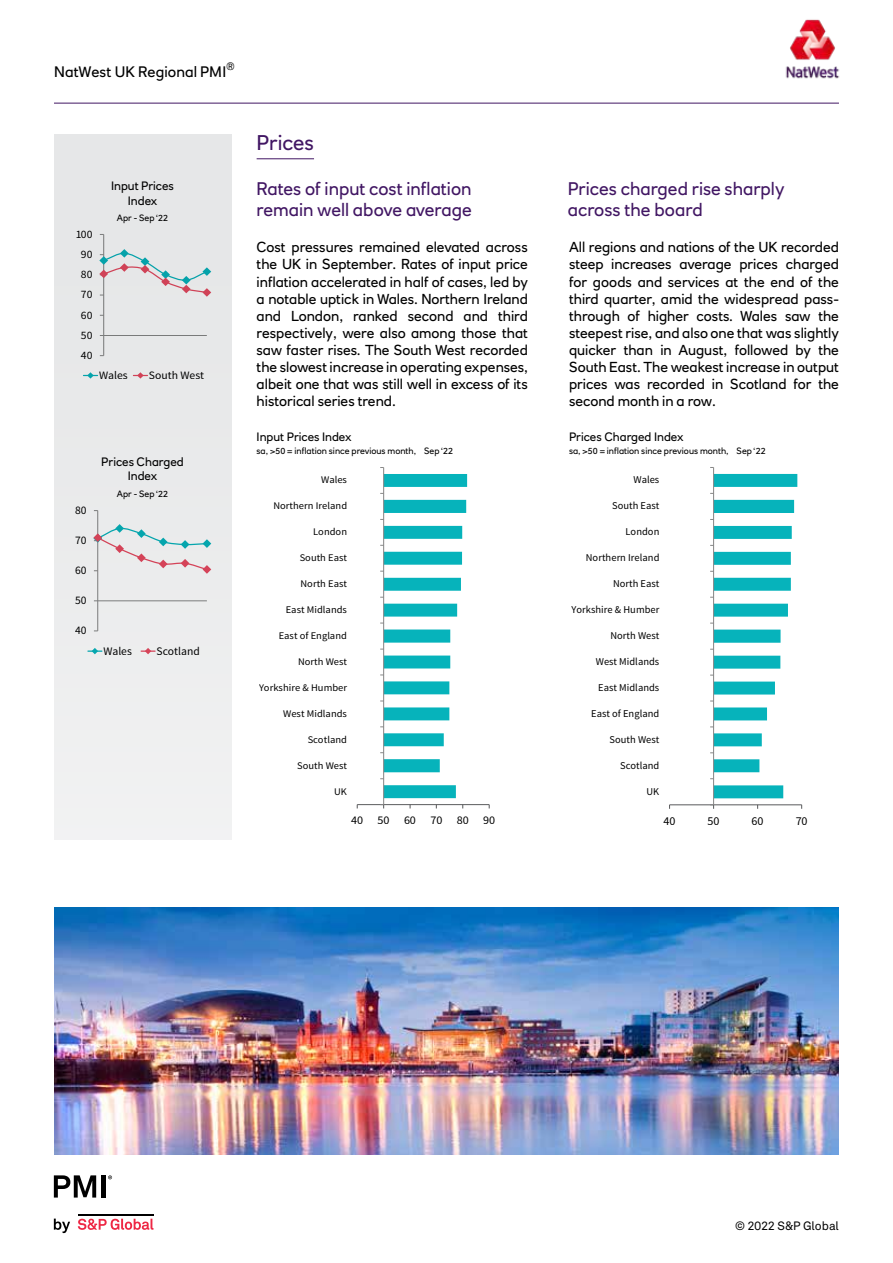
<style>
.page{position:relative;width:893px;height:1263px;background:#fff}
.page>*{position:absolute;margin:0;border:0;box-sizing:border-box;transform-origin:0 0}
.t1{font:21px "RN House Sans";color:#411663}
.t2{font:18px/21.6px "RN House Sans";color:#411663}
.t3{font:15px "RN House Sans";letter-spacing:.005em;color:#000}
.t4{font:14.25px/17.1px "RN House Sans";color:#000;text-align:justify}
.t5{font:12px/14.4px "RN House Sans";color:#000;text-align:center}
.t6{font:12px "Akkurat LL";color:#000}
.t7{font:12px "Source Sans Pro";letter-spacing:-.005em;color:#000}
.t8{font:11.7px "Source Sans Pro";letter-spacing:-.005em;color:#000;scale:1.04 1}
.t9{font:11.55px "Source Sans Pro";color:#000}
.t10{font:11.25px "Source Sans Pro";color:#000}
.t11{font:10.5px "Source Sans Pro";letter-spacing:.005em;color:#000}
.t12{font:10.5px "RN House Sans";color:#000}
.t13{font:10.2px "Source Sans Pro";letter-spacing:.005em;color:#000;scale:1.04 1}
.t14{font:9px "RN House Sans";color:#000}
</style>
<div class="page">
<hr style="left:54px;top:103px;width:785px;height:1px;background:#411663">
<img style="left:785px;top:19px;width:55px;height:60px">
<svg style="left:54px;top:1218px;width:16px;height:15px"></svg>
<svg style="left:78px;top:1218px;width:75px;height:12px"></svg>
<hr style="left:78px;top:1213px;width:75px;height:2px;background:#000">
<svg style="left:54px;top:1175px;width:42px;height:22px"></svg>
<div style="left:101px;top:1175px;width:5px;height:22px;background:#000"></div>
<svg style="left:108px;top:1175px;width:4px;height:4px"></svg>
<div style="left:54px;top:134px;width:177px;height:706px;background:#e6e7e8"></div>
<hr style="left:257px;top:159px;width:57px;height:1px;background:#411663">
<img style="left:54px;top:908px;width:785px;height:246px">
<hr style="left:669px;top:804px;width:133px;height:1px;background:#58595b">
<hr style="left:713px;top:467px;width:1px;height:338px;background:#868686">
<svg style="left:710px;top:474px;width:87px;height:324px"></svg>
<hr style="left:357px;top:804px;width:132px;height:1px;background:#58595b">
<hr style="left:383px;top:467px;width:1px;height:338px;background:#868686">
<svg style="left:380px;top:474px;width:87px;height:324px"></svg>
<hr style="left:103px;top:234px;width:1px;height:122px;background:#868686">
<hr style="left:104px;top:335px;width:103px;height:1px;background:#868686">
<svg style="left:99px;top:249px;width:112px;height:48px"></svg>
<svg style="left:84px;top:372px;width:14px;height:7px"></svg>
<svg style="left:133px;top:372px;width:14px;height:7px"></svg>
<hr style="left:97px;top:511px;width:1px;height:120px;background:#868686">
<hr style="left:98px;top:600px;width:109px;height:1px;background:#868686">
<svg style="left:93px;top:524px;width:118px;height:50px"></svg>
<svg style="left:88px;top:648px;width:14px;height:6px"></svg>
<svg style="left:141px;top:648px;width:14px;height:6px"></svg>
<p class="t12" style="left:226px;top:59px;width:10px">®</p>
<p class="t3" style="left:54px;top:63px;width:174px">NatWest UK Regional PMI</p>
<p class="t10" style="left:75px;top:227px;width:19px">100</p>
<p class="t10" style="left:81px;top:247px;width:13px">90</p>
<p class="t10" style="left:81px;top:267px;width:13px">80</p>
<p class="t10" style="left:81px;top:288px;width:13px">70</p>
<p class="t10" style="left:81px;top:308px;width:13px">60</p>
<p class="t10" style="left:81px;top:328px;width:13px">50</p>
<p class="t10" style="left:81px;top:348px;width:13px">40</p>
<p class="t5" style="left:111px;top:179px;width:64px">Input Prices<br>Index</p>
<p class="t14" style="left:117px;top:212px;width:53px">Apr - Sep ‘22</p>
<p class="t10" style="left:99px;top:368px;width:30px">Wales</p>
<p class="t10" style="left:149px;top:368px;width:57px">South West</p>
<p class="t9" style="left:75px;top:503px;width:13px">80</p>
<p class="t9" style="left:75px;top:533px;width:13px">70</p>
<p class="t9" style="left:75px;top:563px;width:13px">60</p>
<p class="t9" style="left:75px;top:593px;width:13px">50</p>
<p class="t9" style="left:75px;top:623px;width:13px">40</p>
<p class="t5" style="left:101px;top:454px;width:84px">Prices Charged<br>Index</p>
<p class="t14" style="left:117px;top:488px;width:53px">Apr - Sep ‘22</p>
<p class="t9" style="left:103px;top:643px;width:30px">Wales</p>
<p class="t9" style="left:156px;top:643px;width:45px">Scotland</p>
<h1 class="t1" style="left:257px;top:130px;width:59px">Prices</h1>
<p class="t2" style="left:257px;top:177px;width:217px">Rates of input cost inflation remain well above average</p>
<p class="t2" style="left:568px;top:177px;width:218px">Prices charged rise sharply across the board</p>
<p class="t4" style="left:257px;top:239px;width:273px">Cost pressures remained elevated across the UK in September. Rates of input price inflation accelerated in half of cases, led by a notable uptick in Wales. Northern Ireland and London, ranked second and third respectively, were also among those that saw faster rises. The South West recorded the slowest increase in operating expenses, albeit one that was still well in excess of its historical series trend.</p>
<p class="t4" style="left:569px;top:239px;width:271px">All regions and nations of the UK recorded steep increases average prices charged for goods and services at the end of the third quarter, amid the widespread pass&shy;through of higher costs. Wales saw the steepest rise, and also one that was slightly quicker than in August, followed by the South East. The weakest increase in output prices was recorded in Scotland for the second month in a row.</p>
<p class="t5" style="left:257px;top:429px;width:97px">Input Prices Index</p>
<p class="t14" style="left:257px;top:445px;width:198px">sa, &gt;50 = inflation since previous month, Sep ‘22</p>
<p class="t5" style="left:569px;top:429px;width:116px">Prices Charged Index</p>
<p class="t14" style="left:569px;top:445px;width:198px">sa, &gt;50 = inflation since previous month, Sep ‘22</p>
<p class="t13" style="left:321px;top:474px;width:26px">Wales</p>
<p class="t11" style="left:633px;top:473px;width:27px">Wales</p>
<p class="t13" style="left:273px;top:500px;width:72px">Northern Ireland</p>
<p class="t11" style="left:612px;top:499px;width:49px">South East</p>
<p class="t13" style="left:313px;top:525px;width:34px">London</p>
<p class="t11" style="left:626px;top:525px;width:35px">London</p>
<p class="t13" style="left:300px;top:551px;width:47px">South East</p>
<p class="t11" style="left:586px;top:551px;width:75px">Northern Ireland</p>
<p class="t13" style="left:301px;top:577px;width:46px">North East</p>
<p class="t11" style="left:613px;top:577px;width:48px">North East</p>
<p class="t13" style="left:286px;top:603px;width:60px">East Midlands</p>
<p class="t11" style="left:572px;top:603px;width:89px">Yorkshire &amp; Humber</p>
<p class="t13" style="left:279px;top:629px;width:67px">East of England</p>
<p class="t11" style="left:610px;top:629px;width:51px">North West</p>
<p class="t13" style="left:298px;top:655px;width:49px">North West</p>
<p class="t11" style="left:596px;top:655px;width:65px">West Midlands</p>
<p class="t13" style="left:259px;top:681px;width:86px">Yorkshire &amp; Humber</p>
<p class="t11" style="left:598px;top:681px;width:63px">East Midlands</p>
<p class="t13" style="left:283px;top:707px;width:63px">West Midlands</p>
<p class="t11" style="left:591px;top:707px;width:70px">East of England</p>
<p class="t13" style="left:308px;top:733px;width:39px">Scotland</p>
<p class="t11" style="left:610px;top:733px;width:51px">South West</p>
<p class="t13" style="left:297px;top:759px;width:49px">South West</p>
<p class="t11" style="left:620px;top:759px;width:41px">Scotland</p>
<p class="t13" style="left:334px;top:785px;width:14px">UK</p>
<p class="t11" style="left:647px;top:785px;width:14px">UK</p>
<p class="t8" style="left:351px;top:813px;width:140px">40 50 60 70 80 90</p>
<p class="t7" style="left:663px;top:813px;width:13px">40</p>
<p class="t7" style="left:708px;top:813px;width:13px">50</p>
<p class="t7" style="left:752px;top:813px;width:13px">60</p>
<p class="t7" style="left:796px;top:813px;width:13px">70</p>
<p class="t6" style="left:735px;top:1216px;width:105px">© 2022 S&amp;P Global</p>
</div>
